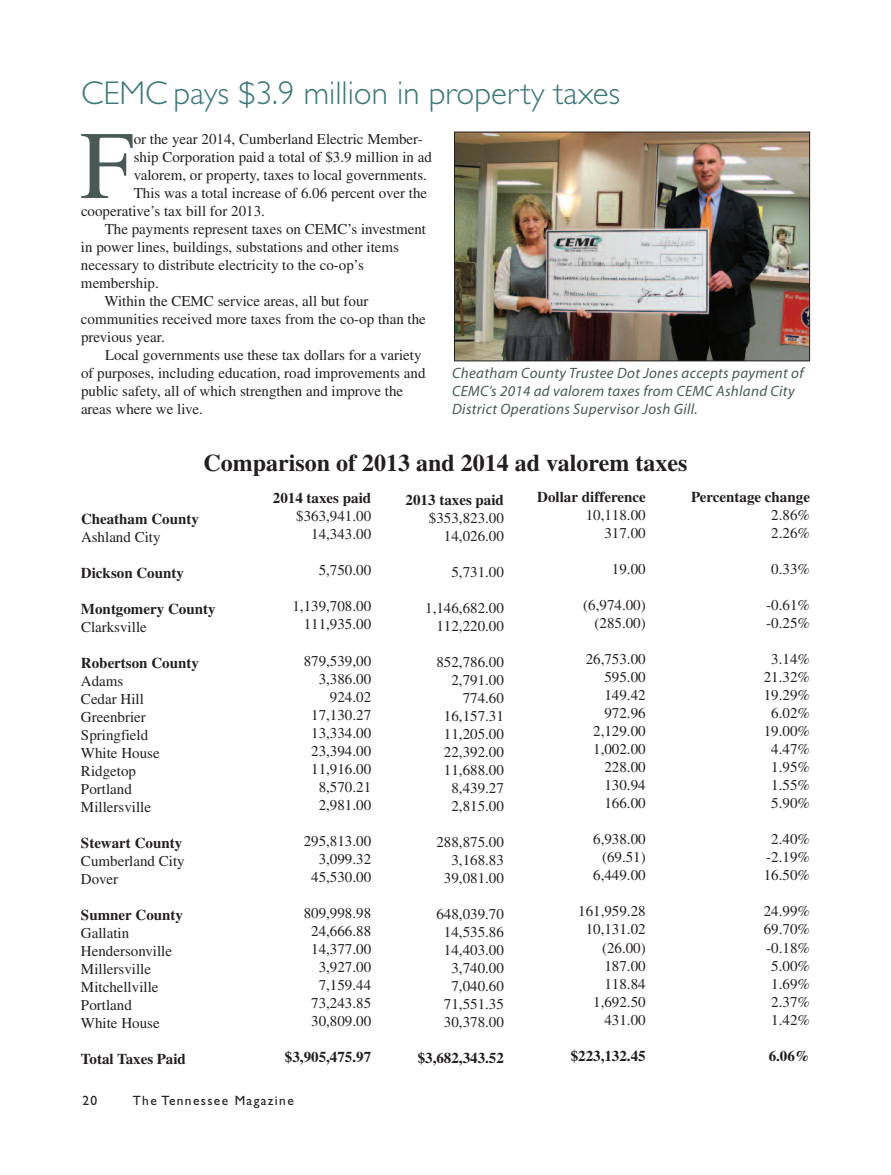
<style>
.page{position:relative;width:891px;height:1175px;background:#fff}
.page>*{position:absolute;margin:0;border:0;box-sizing:border-box;transform-origin:0 0}
.t1{font:96.45px "Times";color:#495955}
.t2{font:300 33px "Gill Sans";color:#3c7779}
.t3{font:700 24px "Times";color:#231f20}
.t4{font:15px/18px "Times";color:#231f20;text-align:right}
.t5{font:700 15px "Times";color:#231f20}
.t6{font:italic 15px/18px "Myriad";letter-spacing:.02em;color:#495955}
.t7{font:13.5px "Gill Sans";letter-spacing:.1em;color:#231f20}
</style>
<div class="page">
<img style="left:456px;top:134px;width:352px;height:225px">
<div style="left:454px;top:132px;width:356px;height:229px;border:1px solid #231f20"></div>
<h2 class="t2" style="left:81px;top:80px;width:541px">CEMC pays $3.9 million in property taxes</h2>
<h1 class="t1" style="left:80px;top:132px;width:55px">F</h1>
<p class="t4" style="left:134px;top:131px;width:291px">or the year 2014, Cumberland Electric Member-</p>
<p class="t4" style="left:134px;top:149px;width:300px">ship Corporation paid a total of $3.9 million in ad</p>
<p class="t4" style="left:134px;top:167px;width:295px">valorem, or property, taxes to local governments.</p>
<p class="t4" style="left:134px;top:185px;width:295px">This was a total increase of 6.06 percent over the</p>
<p class="t4" style="left:81px;top:203px;width:185px">cooperative’s tax bill for 2013.</p>
<p class="t4" style="left:105px;top:221px;width:323px">The payments represent taxes on CEMC’s investment</p>
<p class="t4" style="left:81px;top:239px;width:320px">in power lines, buildings, substations and other items</p>
<p class="t4" style="left:81px;top:257px;width:284px">necessary to distribute electricity to the co-op’s</p>
<p class="t4" style="left:81px;top:275px;width:79px">membership.</p>
<p class="t4" style="left:105px;top:293px;width:266px">Within the CEMC service areas, all but four</p>
<p class="t4" style="left:81px;top:311px;width:346px">communities received more taxes from the co-op than the</p>
<p class="t4" style="left:81px;top:329px;width:85px">previous year.</p>
<p class="t4" style="left:105px;top:347px;width:318px">Local governments use these tax dollars for a variety</p>
<p class="t4" style="left:81px;top:365px;width:346px">of purposes, including education, road improvements and</p>
<p class="t4" style="left:81px;top:383px;width:324px">public safety, all of which strengthen and improve the</p>
<p class="t4" style="left:81px;top:401px;width:123px">areas where we live.</p>
<p class="t6" style="left:452px;top:365px;width:353px">Cheatham County Trustee Dot Jones accepts payment of<br>CEMC’s 2014 ad valorem taxes from CEMC Ashland City<br>District Operations Supervisor Josh Gill.</p>
<h3 class="t3" style="left:204px;top:455px;width:485px">Comparison of 2013 and 2014 ad valorem taxes</h3>
<p class="t5" style="left:81px;top:513px;width:119px">Cheatham County</p>
<p class="t4" style="left:81px;top:529px;width:81px">Ashland City</p>
<p class="t5" style="left:81px;top:567px;width:104px">Dickson County</p>
<p class="t5" style="left:81px;top:603px;width:136px">Montgomery County</p>
<p class="t4" style="left:81px;top:619px;width:67px">Clarksville</p>
<p class="t5" style="left:81px;top:657px;width:119px">Robertson County</p>
<p class="t4" style="left:81px;top:673px;width:80px;text-align:left">Adams<br>Cedar Hill<br>Greenbrier<br>Springfield<br>White House<br>Ridgetop<br>Portland<br>Millersville</p>
<p class="t5" style="left:81px;top:837px;width:103px">Stewart County</p>
<p class="t4" style="left:81px;top:853px;width:105px;text-align:left">Cumberland City<br>Dover</p>
<p class="t5" style="left:81px;top:909px;width:104px">Sumner County</p>
<p class="t4" style="left:81px;top:925px;width:93px;text-align:left">Gallatin<br>Hendersonville<br>Millersville<br>Mitchellville<br>Portland<br>White House</p>
<p class="t5" style="left:81px;top:1053px;width:106px">Total Taxes Paid</p>
<p class="t5" style="left:273px;top:493px;width:100px">2014 taxes paid</p>
<p class="t4" style="left:296px;top:509px;width:76px">$363,941.00<br>14,343.00</p>
<p class="t4" style="left:319px;top:563px;width:54px">5,750.00</p>
<p class="t4" style="left:292px;top:599px;width:80px">1,139,708.00<br>111,935.00</p>
<p class="t4" style="left:304px;top:653px;width:69px">879,539,00<br>3,386.00<br>924.02<br>17,130.27<br>13,334.00<br>23,394.00<br>11,916.00<br>8,570.21<br>2,981.00</p>
<p class="t4" style="left:304px;top:833px;width:69px">295,813.00<br>3,099.32<br>45,530.00</p>
<p class="t4" style="left:304px;top:905px;width:69px">809,998.98<br>24,666.88<br>14,377.00<br>3,927.00<br>7,159.44<br>73,243.85<br>30,809.00</p>
<p class="t5" style="left:285px;top:1051px;width:88px">$3,905,475.97</p>
<p class="t7" style="left:82px;top:1095px;width:16px">20</p>
<p class="t7" style="left:133px;top:1095px;width:163px">The Tennessee Magazine</p>
<p class="t5" style="left:406px;top:494px;width:100px">2013 taxes paid</p>
<p class="t4" style="left:429px;top:510px;width:76px">$353,823.00<br>14,026.00</p>
<p class="t4" style="left:451px;top:564px;width:54px">5,731.00</p>
<p class="t4" style="left:425px;top:600px;width:80px">1,146,682.00<br>112,220.00</p>
<p class="t4" style="left:436px;top:654px;width:69px">852,786.00<br>2,791.00<br>774.60<br>16,157.31<br>11,205.00<br>22,392.00<br>11,688.00<br>8,439.27<br>2,815.00</p>
<p class="t4" style="left:436px;top:834px;width:69px">288,875.00<br>3,168.83<br>39,081.00</p>
<p class="t4" style="left:436px;top:906px;width:69px">648,039.70<br>14,535.86<br>14,403.00<br>3,740.00<br>7,040.60<br>71,551.35<br>30,378.00</p>
<p class="t5" style="left:418px;top:1052px;width:88px">$3,682,343.52</p>
<p class="t5" style="left:537px;top:492px;width:110px">Dollar difference</p>
<p class="t4" style="left:586px;top:508px;width:61px">10,118.00<br>317.00</p>
<p class="t4" style="left:612px;top:562px;width:35px">19.00</p>
<p class="t4" style="left:583px;top:598px;width:64px">(6,974.00) (285.00)</p>
<p class="t4" style="left:586px;top:652px;width:61px">26,753.00<br>595.00<br>149.42<br>972.96<br>2,129.00<br>1,002.00<br>228.00<br>130.94<br>166.00</p>
<p class="t4" style="left:593px;top:832px;width:54px;text-align:center">6,938.00 (69.51)<br>6,449.00</p>
<p class="t4" style="left:578px;top:904px;width:69px">161,959.28<br>10,131.02 (26.00)<br>187.00<br>118.84<br>1,692.50<br>431.00</p>
<p class="t5" style="left:571px;top:1050px;width:76px">$223,132.45</p>
<p class="t5" style="left:691px;top:492px;width:120px">Percentage change</p>
<p class="t4" style="left:771px;top:508px;width:40px;text-align:left">2.86%<br>2.26%</p>
<p class="t4" style="left:771px;top:562px;width:40px">0.33%</p>
<p class="t4" style="left:766px;top:598px;width:45px;text-align:left">-0.61% -0.25%</p>
<p class="t4" style="left:764px;top:652px;width:48px;text-align:center">3.14%<br>21.32%<br>19.29%<br>6.02%<br>19.00%<br>4.47%<br>1.95%<br>1.55%<br>5.90%</p>
<p class="t4" style="left:764px;top:832px;width:48px;text-align:center">2.40% -2.19%<br>16.50%</p>
<p class="t4" style="left:764px;top:904px;width:48px;text-align:center">24.99%<br>69.70% -0.18%<br>5.00%<br>1.69%<br>2.37%<br>1.42%</p>
<p class="t5" style="left:769px;top:1050px;width:43px">6.06%</p>
</div>
